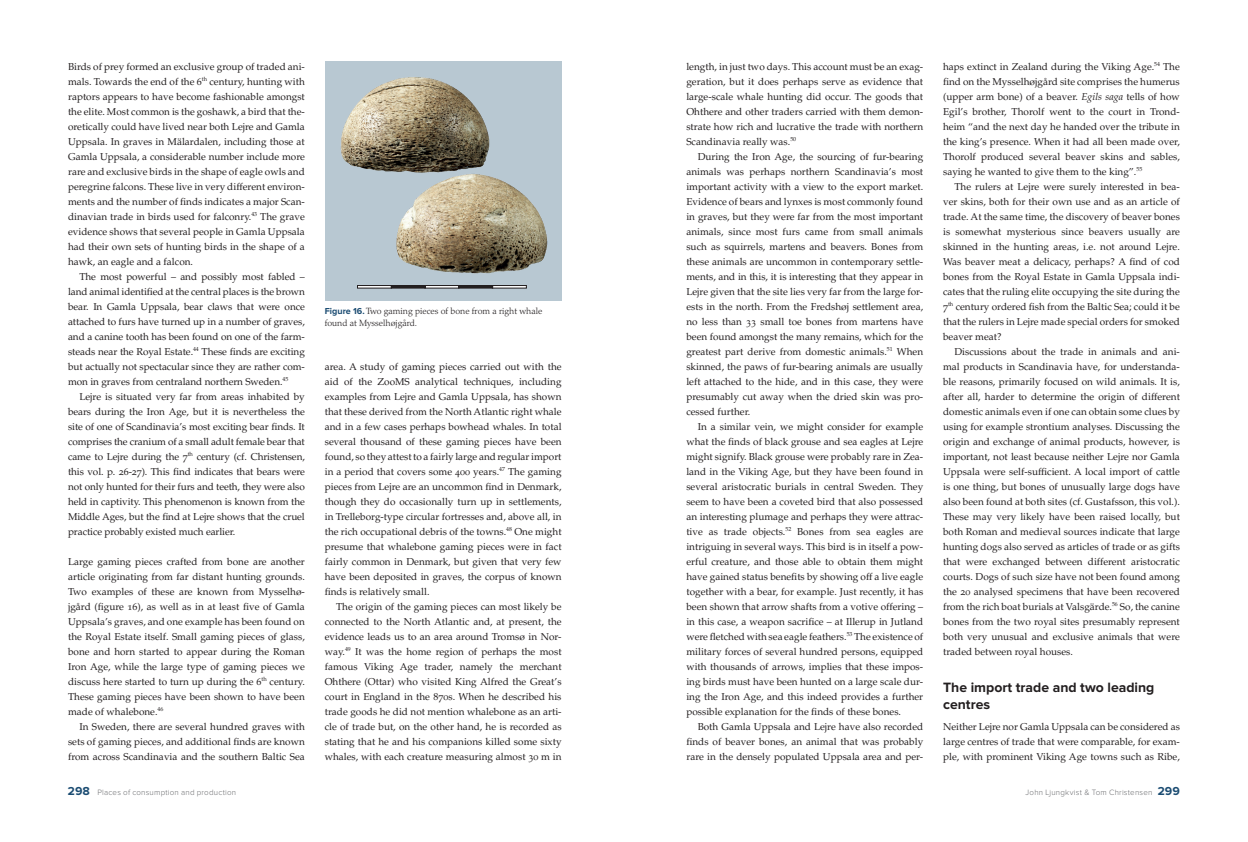
<style>
.page{position:relative;width:1248px;height:842px;background:#fff}
.page>*{position:absolute;margin:0;border:0;box-sizing:border-box;transform-origin:0 0}
.t1{font:700 14px/17px "Proxima Nova";color:#231f20}
.t2{font:10px/15px "Palatino LT Std";color:#231f20;text-align:justify}
.t3{font:300 9px/12px "Palatino LT Std";color:#231f20}
.t4{font:300 8px "Proxima Nova";letter-spacing:.025em;color:#6c6d70}
.s1{font-family:"Proxima Nova";font-weight:700;color:#1b4c72}
.s2{font-style:italic}
.s3{font-weight:700;font-size:12px;color:#1b4c72}
</style>
<div class="page">
<img style="left:325px;top:61px;width:236px;height:239px">
<img style="left:373px;top:157px;width:184px;height:136px">
<div style="left:492px;top:285px;width:34px;height:3px;border:1px solid #231f20"></div>
<div style="left:425px;top:285px;width:34px;height:3px;border:1px solid #231f20"></div>
<div style="left:357px;top:285px;width:34px;height:3px;border:1px solid #231f20"></div>
<div style="left:458px;top:285px;width:35px;height:3px;border:1px solid #231f20"></div>
<div style="left:391px;top:285px;width:34px;height:3px;border:1px solid #231f20"></div>
<p class="t2" style="left:68px;top:59px;width:238px">Birds of prey formed an exclusive group of traded ani&shy;mals. Towards the end of the 6<sup>th</sup> century, hunting with raptors appears to have become fashionable amongst the elite. Most common is the goshawk, a bird that the&shy;oretically could have lived near both Lejre and Gamla Uppsala. In graves in Mälardalen, including those at Gamla Uppsala, a considerable number include more rare and exclusive birds in the shape of eagle owls and peregrine falcons. These live in very different environ&shy;ments and the number of finds indicates a major Scan&shy;dinavian trade in birds used for falconry.<sup>43</sup> The grave evidence shows that several people in Gamla Uppsala had their own sets of hunting birds in the shape of a hawk, an eagle and a falcon.</p>
<p class="t2" style="left:68px;top:269px;width:238px;text-indent:11px">The most powerful – and possibly most fabled – land animal identified at the central places is the brown bear. In Gamla Uppsala, bear claws that were once attached to furs have turned up in a number of graves, and a canine tooth has been found on one of the farm&shy;steads near the Royal Estate.<sup>44</sup> These finds are exciting but actually not spectacular since they are rather com&shy;mon in graves from centraland northern Sweden.<sup>45</sup></p>
<p class="t2" style="left:68px;top:389px;width:238px;text-indent:11px">Lejre is situated very far from areas inhabited by bears during the Iron Age, but it is nevertheless the site of one of Scandinavia’s most exciting bear finds. It comprises the cranium of a small adult female bear that came to Lejre during the 7<sup>th</sup> century (cf. Christensen, this vol. p. 26-27). This find indicates that bears were not only hunted for their furs and teeth, they were also held in captivity. This phenomenon is known from the Middle Ages, but the find at Lejre shows that the cruel practice probably existed much earlier.</p>
<p class="t2" style="left:68px;top:554px;width:238px">Large gaming pieces crafted from bone are another article originating from far distant hunting grounds.<br>Two examples of these are known from Mysselhø&shy;jgård (figure 16), as well as in at least five of Gamla Uppsala’s graves, and one example has been found on the Royal Estate itself. Small gaming pieces of glass, bone and horn started to appear during the Roman Iron Age, while the large type of gaming pieces we discuss here started to turn up during the 6<sup>th</sup> century.<br>These gaming pieces have been shown to have been made of whalebone.<sup>46</sup></p>
<p class="t2" style="left:68px;top:719px;width:238px;text-indent:11px">In Sweden, there are several hundred graves with sets of gaming pieces, and additional finds are known from across Scandinavia and the southern Baltic Sea</p>
<p class="t3" style="left:325px;top:305px;width:219px"><span class="s1">Figure 16.</span> Two gaming pieces of bone from a right whale found at Mysselhøjgård.</p>
<p class="t2" style="left:325px;top:359px;width:238px">area. A study of gaming pieces carried out with the aid of the ZooMS analytical techniques, including examples from Lejre and Gamla Uppsala, has shown that these derived from the North Atlantic right whale and in a few cases perhaps bowhead whales. In total several thousand of these gaming pieces have been found, so they attest to a fairly large and regular import in a period that covers some 400 years.<sup>47</sup> The gaming pieces from Lejre are an uncommon find in Denmark, though they do occasionally turn up in settlements, in Trelleborg-type circular fortresses and, above all, in the rich occupational debris of the towns.<sup>48</sup> One might presume that whalebone gaming pieces were in fact fairly common in Denmark, but given that very few have been deposited in graves, the corpus of known finds is relatively small.</p>
<p class="t2" style="left:325px;top:599px;width:238px;text-indent:11px">The origin of the gaming pieces can most likely be connected to the North Atlantic and, at present, the evidence leads us to an area around Tromsø in Nor&shy;way.<sup>49</sup> It was the home region of perhaps the most famous Viking Age trader, namely the merchant Ohthere (Ottar) who visited King Alfred the Great’s court in England in the 870s. When he described his trade goods he did not mention whalebone as an arti&shy;cle of trade but, on the other hand, he is recorded as stating that he and his companions killed some sixty whales, with each creature measuring almost 30 m in</p>
<p class="t2" style="left:686px;top:59px;width:238px">length, in just two days. This account must be an exag&shy;geration, but it does perhaps serve as evidence that large-scale whale hunting did occur. The goods that Ohthere and other traders carried with them demon&shy;strate how rich and lucrative the trade with northern Scandinavia really was.<sup>50</sup></p>
<p class="t2" style="left:686px;top:149px;width:238px;text-indent:11px">During the Iron Age, the sourcing of fur-bearing animals was perhaps northern Scandinavia’s most important activity with a view to the export market.<br>Evidence of bears and lynxes is most commonly found in graves, but they were far from the most important animals, since most furs came from small animals such as squirrels, martens and beavers. Bones from these animals are uncommon in contemporary settle&shy;ments, and in this, it is interesting that they appear in Lejre given that the site lies very far from the large for&shy;ests in the north. From the Fredshøj settlement area, no less than 33 small toe bones from martens have been found amongst the many remains, which for the greatest part derive from domestic animals.<sup>51</sup> When skinned, the paws of fur-bearing animals are usually left attached to the hide, and in this case, they were presumably cut away when the dried skin was pro&shy;cessed further.</p>
<p class="t2" style="left:686px;top:419px;width:238px;text-indent:11px">In a similar vein, we might consider for example what the finds of black grouse and sea eagles at Lejre might signify. Black grouse were probably rare in Zea&shy;land in the Viking Age, but they have been found in several aristocratic burials in central Sweden. They seem to have been a coveted bird that also possessed an interesting plumage and perhaps they were attrac&shy;tive as trade objects.<sup>52</sup> Bones from sea eagles are intriguing in several ways. This bird is in itself a pow&shy;erful creature, and those able to obtain them might have gained status benefits by showing off a live eagle together with a bear, for example. Just recently, it has been shown that arrow shafts from a votive offering – in this case, a weapon sacrifice – at Illerup in Jutland were fletched with sea eagle feathers.<sup>53</sup> The existence of military forces of several hundred persons, equipped with thousands of arrows, implies that these impos&shy;ing birds must have been hunted on a large scale dur&shy;ing the Iron Age, and this indeed provides a further possible explanation for the finds of these bones.</p>
<p class="t2" style="left:686px;top:719px;width:238px;text-indent:11px">Both Gamla Uppsala and Lejre have also recorded finds of beaver bones, an animal that was probably rare in the densely populated Uppsala area and per-</p>
<p class="t2" style="left:943px;top:59px;width:238px">haps extinct in Zealand during the Viking Age.<sup>54</sup> The find on the Mysselhøjgård site comprises the humerus (upper arm bone) of a beaver. <span class="s2">Egils saga</span> tells of how Egil’s brother, Thorolf went to the court in Trond&shy;heim “and the next day he handed over the tribute in the king’s presence. When it had all been made over, Thorolf produced several beaver skins and sables, saying he wanted to give them to the king”.<sup>55</sup></p>
<p class="t2" style="left:943px;top:179px;width:238px;text-indent:11px">The rulers at Lejre were surely interested in bea&shy;ver skins, both for their own use and as an article of trade. At the same time, the discovery of beaver bones is somewhat mysterious since beavers usually are skinned in the hunting areas, i.e. not around Lejre.<br>Was beaver meat a delicacy, perhaps? A find of cod bones from the Royal Estate in Gamla Uppsala indi&shy;cates that the ruling elite occupying the site during the 7<sup>th</sup> century ordered fish from the Baltic Sea; could it be that the rulers in Lejre made special orders for smoked beaver meat?</p>
<p class="t2" style="left:943px;top:344px;width:238px;text-indent:11px">Discussions about the trade in animals and ani&shy;mal products in Scandinavia have, for understanda&shy;ble reasons, primarily focused on wild animals. It is, after all, harder to determine the origin of different domestic animals even if one can obtain some clues by using for example strontium analyses. Discussing the origin and exchange of animal products, however, is important, not least because neither Lejre nor Gamla Uppsala were self-sufficient. A local import of cattle is one thing, but bones of unusually large dogs have also been found at both sites (cf. Gustafsson, this vol.).<br>These may very likely have been raised locally, but both Roman and medieval sources indicate that large hunting dogs also served as articles of trade or as gifts that were exchanged between different aristocratic courts. Dogs of such size have not been found among the 20 analysed specimens that have been recovered from the rich boat burials at Valsgärde.<sup>56</sup> So, the canine bones from the two royal sites presumably represent both very unusual and exclusive animals that were traded between royal houses.</p>
<h1 class="t1" style="left:943px;top:680px;width:213px">The import trade and two leading centres</h1>
<p class="t2" style="left:943px;top:719px;width:238px">Neither Lejre nor Gamla Uppsala can be considered as large centres of trade that were comparable, for exam&shy;ple, with prominent Viking Age towns such as Ribe,</p>
<p class="t4" style="left:68px;top:788px;width:170px"><span class="s3">298</span> Places of consumption and production</p>
<p class="t4" style="left:1025px;top:788px;width:156px">John Ljungkvist &amp; Tom Christensen <span class="s3">299</span></p>
</div>
